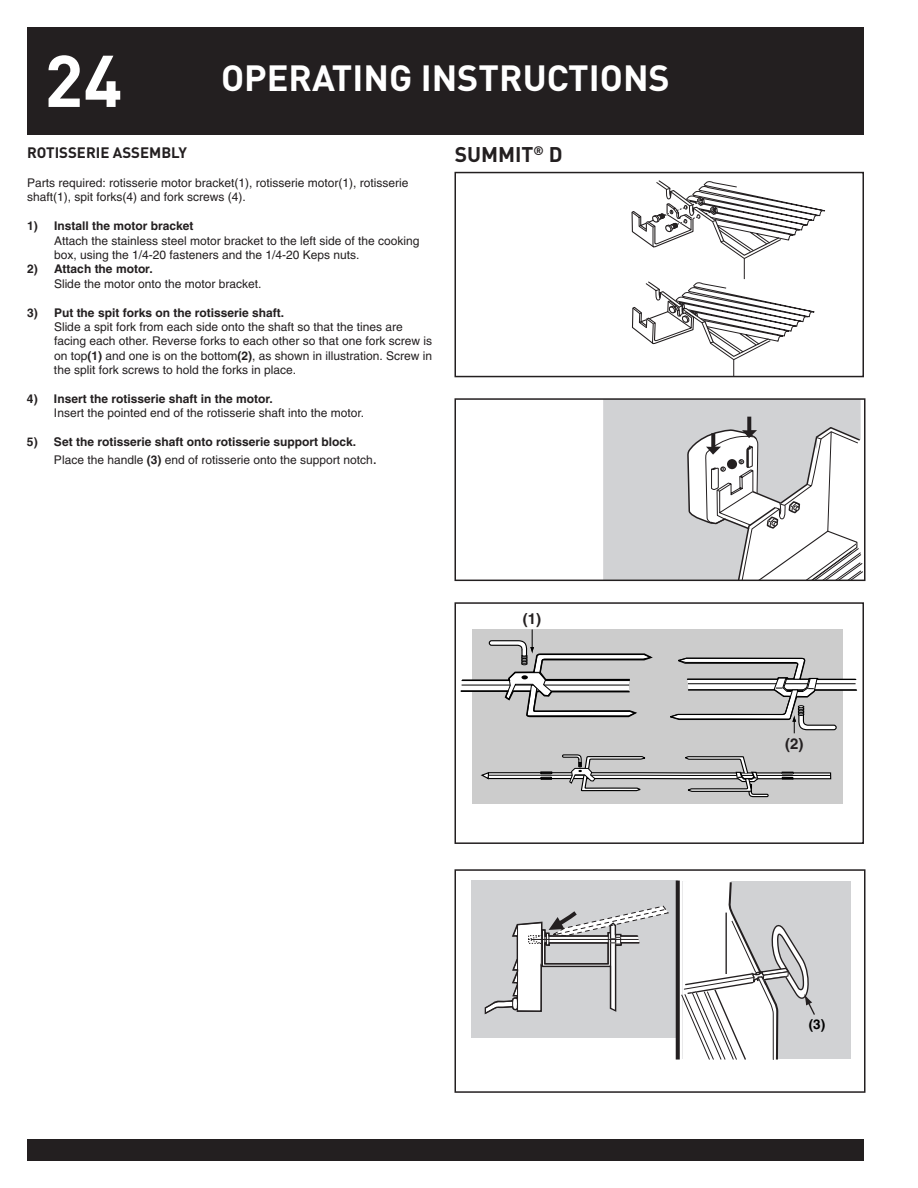
<style>
.page{position:relative;width:918px;height:1188px;background:#fff}
.page>*{position:absolute;margin:0;border:0;box-sizing:border-box;transform-origin:0 0}
.t1{font:72px "DI Nkerned";color:#fff}
.t2{font:36px "DI Nkerned";color:#fff}
.t3{font:21px "DI Nkerned";color:#231f20}
.t4{font:15px "DI Nkerned";color:#231f20}
.t5{font:700 15px "Helvetica";color:#231f20}
.t6{font:700 13.5px "Helvetica";color:#000}
.t7{font:12px/14.4px "Helvetica";color:#231f20}
.t8{font:700 12px/18px "Helvetica";color:#231f20}
.s1{font-weight:700}
.s2{font-weight:400}
.s3{font-weight:400;font-size:15px}
</style>
<div class="page">
<div style="left:27px;top:27px;width:837px;height:108px;background:#231f20"></div>
<div style="left:27px;top:1139px;width:837px;height:22px;background:#231f20"></div>
<div style="left:454px;top:172px;width:410px;height:205px;border:2px solid #231f20"></div>
<div style="left:603px;top:401px;width:28px;height:177px;background:#d1d2d4"></div>
<svg style="left:631px;top:180px;width:232px;height:402px"></svg>
<div style="left:454px;top:398px;width:412px;height:183px;border:2px solid #231f20"></div>
<div style="left:473px;top:629px;width:370px;height:175px;background:#ccc"></div>
<svg style="left:480px;top:754px;width:352px;height:44px"></svg>
<svg style="left:460px;top:629px;width:193px;height:96px"></svg>
<svg style="left:670px;top:657px;width:187px;height:76px"></svg>
<div style="left:454px;top:602px;width:410px;height:242px;border:2px solid #231f20"></div>
<div style="left:472px;top:880px;width:206px;height:158px;background:#d1d2d4"></div>
<svg style="left:484px;top:905px;width:185px;height:110px"></svg>
<div style="left:682px;top:881px;width:169px;height:178px;background:#d1d2d4"></div>
<svg style="left:681px;top:881px;width:134px;height:179px"></svg>
<svg style="left:676px;top:881px;width:4px;height:179px"></svg>
<div style="left:454px;top:869px;width:412px;height:224px;border:2px solid #231f20"></div>
<h1 class="t1" style="left:44px;top:56px;width:80px">24</h1>
<h2 class="t2" style="left:221px;top:66px;width:450px">OPERATING INSTRUCTIONS</h2>
<p class="t4" style="left:27px;top:148px;width:161px">ROTISSERIE ASSEMBLY</p>
<p class="t7" style="left:27px;top:177px;width:383px">Parts required: rotisserie motor bracket(1), rotisserie motor(1), rotisserie shaft(1), spit forks(4) and fork screws (4).</p>
<p class="t8" style="left:27px;top:218px;width:168px">1) Install the motor bracket</p>
<p class="t7" style="left:54px;top:234px;width:367px">Attach the stainless steel motor bracket to the left side of the cooking box, using the 1/4-20 fasteners and the 1/4-20 Keps nuts.</p>
<p class="t8" style="left:27px;top:261px;width:127px">2) Attach the motor.</p>
<p class="t7" style="left:54px;top:278px;width:209px">Slide the motor onto the motor bracket.</p>
<p class="t8" style="left:27px;top:305px;width:259px">3) Put the spit forks on the rotisserie shaft.</p>
<p class="t7" style="left:54px;top:321px;width:380px">Slide a spit fork from each side onto the shaft so that the tines are facing each other. Reverse forks to each other so that one fork screw is on top<span class="s1">(1)</span> and one is on the bottom<span class="s1">(2)</span>, as shown in illustration. Screw in the split fork screws to hold the forks in place.</p>
<p class="t8" style="left:27px;top:391px;width:247px">4) Insert the rotisserie shaft in the motor.</p>
<p class="t7" style="left:54px;top:407px;width:312px">Insert the pointed end of the rotisserie shaft into the motor.</p>
<p class="t8" style="left:54px;top:434px;width:325px;text-indent:-27px">5) Set the rotisserie shaft onto rotisserie support block.<br><span class="s2">Place the handle</span> (3) <span class="s2">end of rotisserie onto the support notch</span><span class="s3">.</span></p>
<h3 class="t3" style="left:455px;top:147px;width:109px">SUMMIT<sup>®</sup> D</h3>
<p class="t5" style="left:523px;top:614px;width:20px">(1)</p>
<p class="t5" style="left:785px;top:738px;width:20px">(2)</p>
<p class="t6" style="left:809px;top:1020px;width:18px">(3)</p>
</div>
